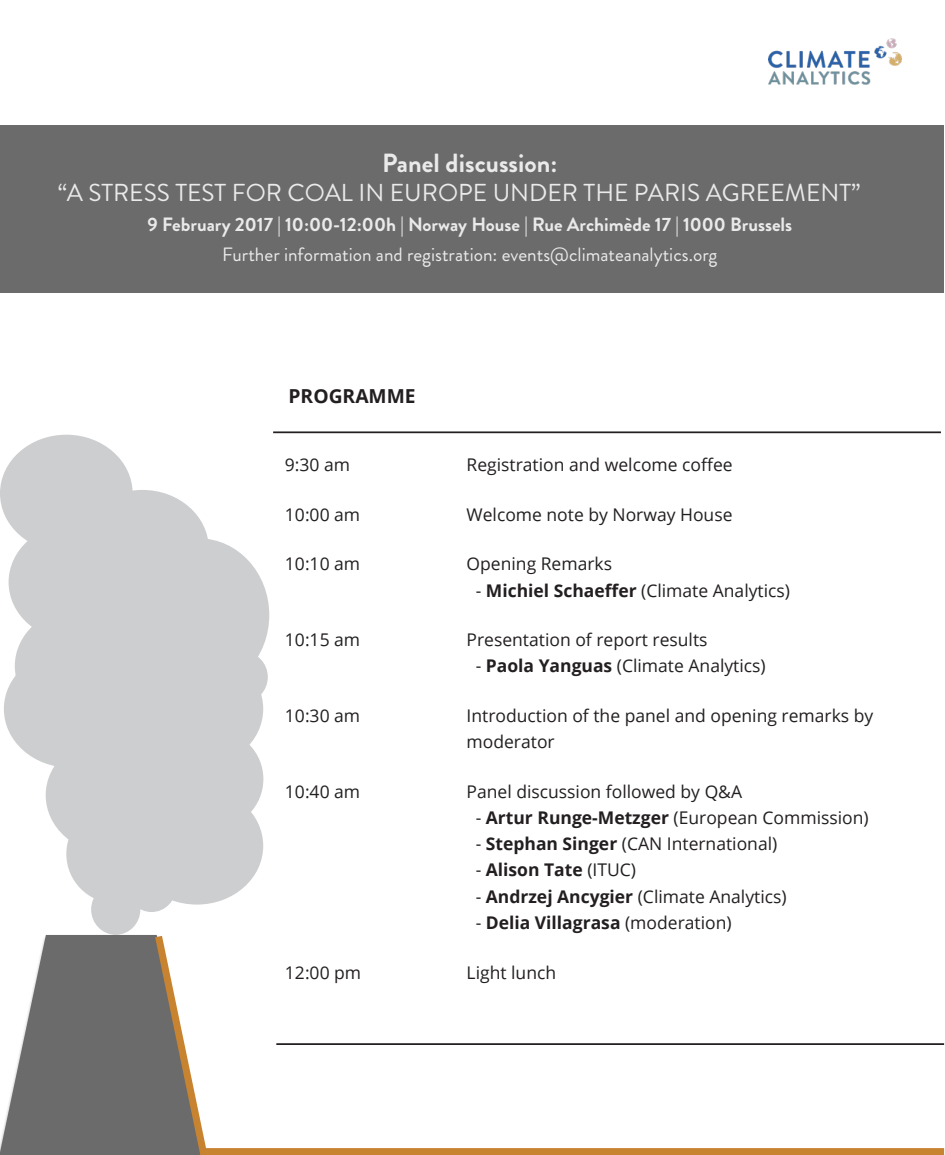
<style>
.page{position:relative;width:945px;height:1155px;background:#fff}
.page>*{position:absolute;margin:0;border:0;box-sizing:border-box;transform-origin:0 0}
.t1{font:700 26.25px "Brandon Grotesque";color:#fff}
.t2{font:24.5px "Brandon Grotesque";color:#fff}
.t3{font:700 19.25px "Brandon Grotesque";color:#fff}
.t4{font:19.25px "Brandon Grotesque";color:#fff}
.Main_Text{font:700 19.25px "Open Sans";color:#231f20}
.Main_Text-2{font:17.5px "Open Sans";color:#231f20}
.Main_Text-3{font:700 17.5px "Open Sans";color:#231f20}
.s1{font-weight:700}
.s2{font-weight:400}
</style>
<div class="page">
<div style="left:131px;top:787px;width:132px;height:118px;background:#cdced0;border-radius:50%"></div>
<div style="left:1px;top:126px;width:943px;height:167px;background:#6b6b6b"></div>
<div style="left:76px;top:490px;width:133px;height:117px;background:#cdced0;border-radius:50%"></div>
<div style="left:0;top:435px;width:133px;height:117px;background:#cdced0;border-radius:50%"></div>
<div style="left:4px;top:650px;width:133px;height:118px;background:#cdced0;border-radius:50%"></div>
<div style="left:129px;top:538px;width:140px;height:154px;background:#cdced0;border-radius:50%"></div>
<div style="left:46px;top:737px;width:132px;height:117px;background:#cdced0;border-radius:50%"></div>
<div style="left:9px;top:523px;width:132px;height:118px;background:#cdced0;border-radius:50%"></div>
<div style="left:131px;top:650px;width:132px;height:118px;background:#cdced0;border-radius:50%"></div>
<div style="left:165px;top:730px;width:98px;height:99px;background:#cdced0;border-radius:50%"></div>
<div style="left:219px;top:652px;width:49px;height:50px;background:#cdced0;border-radius:50%"></div>
<div style="left:15px;top:607px;width:132px;height:118px;background:#cdced0;border-radius:50%"></div>
<div style="left:52px;top:644px;width:133px;height:117px;background:#cdced0;border-radius:50%"></div>
<img style="left:769px;top:38px;width:132px;height:46px">
<div style="left:66px;top:805px;width:99px;height:98px;background:#cdced0;border-radius:50%"></div>
<div style="left:202px;top:1148px;width:742px;height:7px;background:#c88331"></div>
<div style="left:91px;top:884px;width:49px;height:51px;background:#cdced0;border-radius:50%"></div>
<div style="left:127px;top:861px;width:49px;height:51px;background:#cdced0;border-radius:50%"></div>
<hr style="left:276px;top:1043px;width:668px;height:2px;background:#231f20">
<svg style="left:0;top:935px;width:150px;height:220px;background:#818181"></svg>
<svg style="left:150px;top:935px;width:62px;height:220px"></svg>
<hr style="left:273px;top:431px;width:668px;height:2px;background:#231f20">
<h1 class="t1" style="left:382px;top:144px;width:177px">Panel discussion:</h1>
<h2 class="t2" style="left:58px;top:176px;width:804px">“A STRESS TEST FOR COAL IN EUROPE UNDER THE PARIS AGREEMENT”</h2>
<p class="t3" style="left:147px;top:211px;width:646px">9 February 2017 | 10:00-12:00h | Norway House | Rue Archimède 17 | 1000 Brussels</p>
<p class="t4" style="left:222px;top:241px;width:497px">Further information and registration: events@climateanalytics.org</p>
<p class="Main_Text" style="left:289px;top:382px;width:129px">PROGRAMME</p>
<p class="Main_Text-2" style="left:285px;top:453px;width:67px">9:30 am</p>
<p class="Main_Text-2" style="left:467px;top:453px;width:268px">Registration and welcome coffee</p>
<p class="Main_Text-2" style="left:285px;top:502px;width:77px">10:00 am</p>
<p class="Main_Text-2" style="left:467px;top:502px;width:267px">Welcome note by Norway House</p>
<p class="Main_Text-2" style="left:285px;top:552px;width:77px">10:10 am</p>
<p class="Main_Text-2" style="left:467px;top:552px;width:147px">Opening Remarks</p>
<p class="Main_Text-2" style="left:476px;top:578px;width:316px">- <span class="s1">Michiel Schaeffer</span> (Climate Analytics)</p>
<p class="Main_Text-2" style="left:285px;top:628px;width:77px">10:15 am</p>
<p class="Main_Text-2" style="left:467px;top:628px;width:242px">Presentation of report results</p>
<p class="Main_Text-2" style="left:476px;top:654px;width:292px">- <span class="s1">Paola Yanguas</span> (Climate Analytics)</p>
<p class="Main_Text-2" style="left:285px;top:704px;width:77px">10:30 am</p>
<p class="Main_Text-2" style="left:467px;top:704px;width:408px">Introduction of the panel and opening remarks by</p>
<p class="Main_Text-2" style="left:467px;top:730px;width:90px">moderator</p>
<p class="Main_Text-2" style="left:285px;top:779px;width:77px">10:40 am</p>
<p class="Main_Text-2" style="left:467px;top:779px;width:277px">Panel discussion followed by Q&amp;A</p>
<p class="Main_Text-2" style="left:476px;top:806px;width:395px">- <span class="s1">Artur Runge-Metzger</span> (European Commission)</p>
<p class="Main_Text-2" style="left:476px;top:832px;width:303px">- <span class="s1">Stephan Singer</span> (CAN International)</p>
<p class="Main_Text-3" style="left:476px;top:858px;width:162px"><span class="s2">-</span> Alison Tate <span class="s2">(ITUC)</span></p>
<p class="Main_Text-2" style="left:476px;top:884px;width:313px">- <span class="s1">Andrzej Ancygier</span> (Climate Analytics)</p>
<p class="Main_Text-3" style="left:476px;top:910px;width:257px"><span class="s2">-</span> Delia Villagrasa <span class="s2">(moderation)</span></p>
<p class="Main_Text-2" style="left:285px;top:960px;width:78px">12:00 pm</p>
<p class="Main_Text-2" style="left:467px;top:960px;width:91px">Light lunch</p>
</div>
